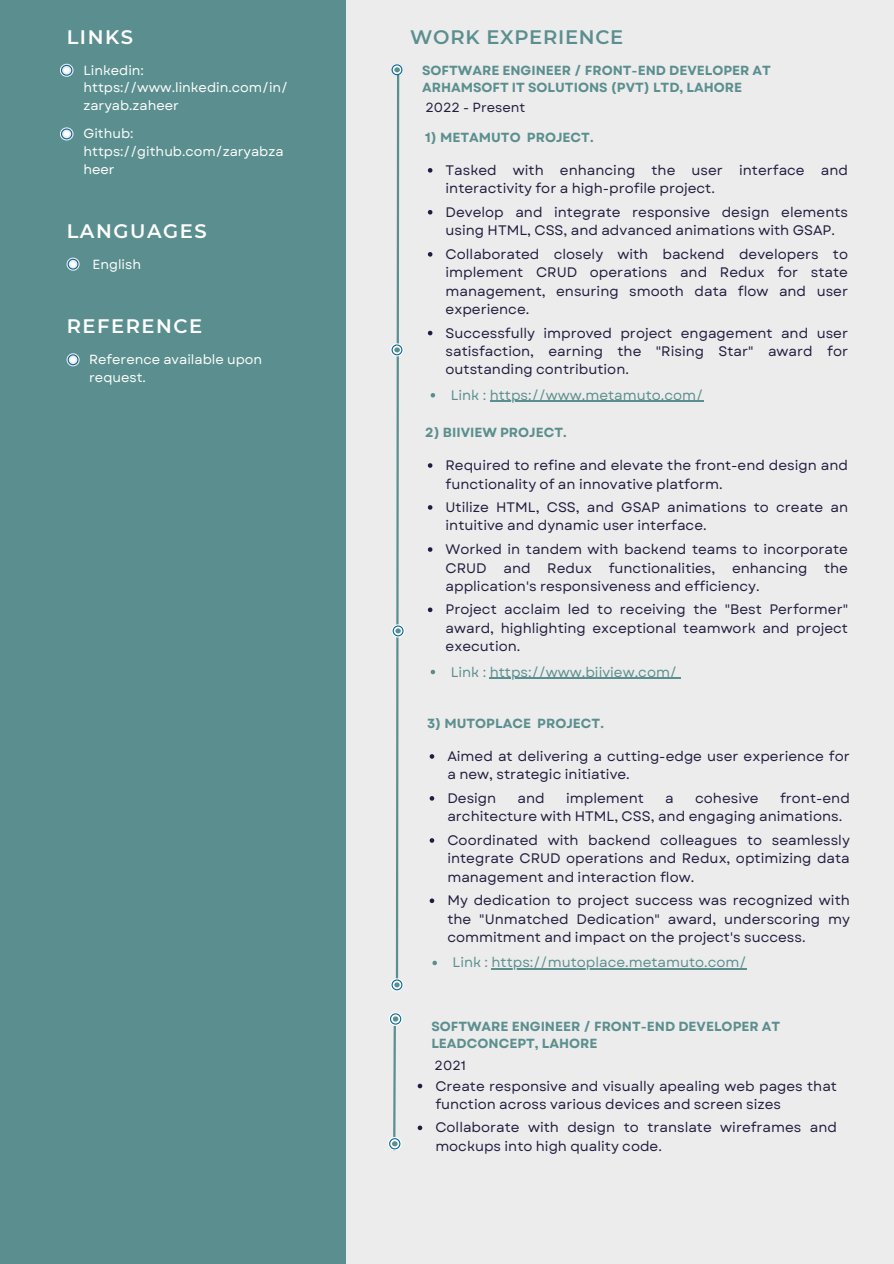
<style>
.page{position:relative;width:894px;height:1264px;background:#fff}
.page>*{position:absolute;margin:0;border:0;box-sizing:border-box;transform-origin:0 0}
.t1{font:600 19.5px "Montserrat";letter-spacing:.08em;color:#fff}
.t2{font:600 19.5px "Montserrat";letter-spacing:.035em;color:#5b8f8f}
.t3{font:13.8px/18.5px "Garet";color:#211d3f}
.t4{font:13.8px "Garet";color:#5b8f8f}
.t5{font:700 13.2px/17.5px "Garet";color:#5b8f8f}
.t6{font:13.2px/17.5px "Garet";color:#fff}
.t7{font:13.2px "Garet";color:#211e3e}
</style>
<div class="page">
<div style="left:0;top:0;width:893px;height:1263px;background:#edecec"></div>
<div style="left:0;top:0;width:345px;height:1263px;background:#5b8f8f"></div>
<svg style="left:60px;top:64px;width:14px;height:13px"></svg>
<svg style="left:61px;top:65px;width:11px;height:11px"></svg>
<div style="left:390px;top:343px;width:13px;height:13px;background:#f4f3f3;border-radius:50%"></div>
<svg style="left:428px;top:168px;width:4px;height:5px"></svg>
<svg style="left:428px;top:210px;width:4px;height:4px"></svg>
<svg style="left:428px;top:252px;width:4px;height:5px"></svg>
<svg style="left:428px;top:331px;width:4px;height:4px"></svg>
<svg style="left:430px;top:393px;width:5px;height:4px"></svg>
<hr style="left:489px;top:401px;width:214px;height:1px;background:#5b8f8f">
<svg style="left:428px;top:463px;width:4px;height:5px"></svg>
<svg style="left:428px;top:505px;width:4px;height:4px"></svg>
<svg style="left:428px;top:547px;width:4px;height:5px"></svg>
<svg style="left:428px;top:607px;width:4px;height:5px"></svg>
<svg style="left:430px;top:669px;width:5px;height:5px"></svg>
<hr style="left:489px;top:677px;width:188px;height:1px;background:#5b8f8f">
<svg style="left:60px;top:127px;width:14px;height:13px"></svg>
<svg style="left:61px;top:128px;width:11px;height:11px"></svg>
<svg style="left:66px;top:257px;width:14px;height:14px"></svg>
<svg style="left:68px;top:259px;width:10px;height:11px"></svg>
<svg style="left:66px;top:353px;width:14px;height:13px"></svg>
<svg style="left:68px;top:354px;width:10px;height:11px"></svg>
<svg style="left:429px;top:754px;width:5px;height:4px"></svg>
<svg style="left:429px;top:796px;width:5px;height:4px"></svg>
<svg style="left:429px;top:838px;width:5px;height:4px"></svg>
<svg style="left:429px;top:898px;width:5px;height:5px"></svg>
<svg style="left:432px;top:960px;width:5px;height:5px"></svg>
<hr style="left:491px;top:968px;width:255px;height:1px;background:#5b8f8f">
<svg style="left:391px;top:64px;width:12px;height:926px"></svg>
<svg style="left:417px;top:1083px;width:5px;height:5px"></svg>
<svg style="left:417px;top:1125px;width:5px;height:5px"></svg>
<svg style="left:389px;top:1013px;width:12px;height:138px"></svg>
<p class="t1" style="left:67px;top:25px;width:68px">LINKS</p>
<p class="t2" style="left:410px;top:25px;width:214px">WORK EXPERIENCE</p>
<h1 class="t5" style="left:422px;top:61px;width:350px">SOFTWARE ENGINEER / FRONT-END DEVELOPER AT<br>ARHAMSOFT IT SOLUTIONS (PVT) LTD, LAHORE</h1>
<p class="t7" style="left:425px;top:98px;width:101px">2022 - Present</p>
<h1 class="t6" style="left:83px;top:61px;width:206px">Linkedin: https://www.linkedin.com/in/ zaryab.zaheer</h1>
<p class="t6" style="left:83px;top:125px;width:201px">Github: https://github.com/zaryabza heer</p>
<p class="t1" style="left:67px;top:219px;width:141px">LANGUAGES</p>
<p class="t6" style="left:92px;top:255px;width:50px">English</p>
<h2 class="t1" style="left:67px;top:314px;width:137px">REFERENCE</h2>
<p class="t6" style="left:89px;top:351px;width:174px">Reference available upon request.</p>
<p class="t5" style="left:425px;top:128px;width:170px">1) METAMUTO PROJECT.</p>
<h1 class="t3" style="left:445px;top:161px;width:404px">Tasked with enhancing the user interface and interactivity for a high-profile project.</h1>
<h1 class="t3" style="left:445px;top:203px;width:404px">Develop and integrate responsive design elements using HTML, CSS, and advanced animations with GSAP.</h1>
<h2 class="t3" style="left:445px;top:245px;width:404px;text-align:justify">Collaborated closely with backend developers to implement CRUD operations and Redux for state management, ensuring smooth data flow and user experience.</h2>
<p class="t3" style="left:445px;top:324px;width:404px;text-align:justify">Successfully improved project engagement and user satisfaction, earning the "Rising Star" award for outstanding contribution.</p>
<h2 class="t4" style="left:450px;top:385px;width:254px">Link : https://www.metamuto.com/</h2>
<p class="t5" style="left:425px;top:423px;width:143px">2) BIIVIEW PROJECT.</p>
<p class="t3" style="left:445px;top:456px;width:404px">Required to refine and elevate the front-end design and functionality of an innovative platform.</p>
<p class="t3" style="left:445px;top:498px;width:404px">Utilize HTML, CSS, and GSAP animations to create an intuitive and dynamic user interface.</p>
<p class="t3" style="left:445px;top:540px;width:404px;text-align:justify">Worked in tandem with backend teams to incorporate CRUD and Redux functionalities, enhancing the application's responsiveness and efficiency.</p>
<h2 class="t3" style="left:445px;top:600px;width:404px;text-align:justify">Project acclaim led to receiving the "Best Performer" award, highlighting exceptional teamwork and project execution.</h2>
<p class="t4" style="left:450px;top:661px;width:228px">Link : https://www.biiview.com/</p>
<p class="t5" style="left:427px;top:714px;width:178px">3) MUTOPLACE PROJECT.</p>
<p class="t3" style="left:447px;top:747px;width:404px">Aimed at delivering a cutting-edge user experience for a new, strategic initiative.</p>
<p class="t3" style="left:447px;top:789px;width:50px">Design</p>
<p class="t3" style="left:517px;top:789px;width:29px">and</p>
<p class="t3" style="left:566px;top:789px;width:79px">implement</p>
<p class="t3" style="left:665px;top:789px;width:10px">a</p>
<p class="t3" style="left:695px;top:789px;width:65px">cohesive</p>
<p class="t3" style="left:447px;top:789px;width:404px;text-indent:332px">front-end architecture with HTML, CSS, and engaging animations.</p>
<p class="t3" style="left:447px;top:831px;width:404px;text-align:justify">Coordinated with backend colleagues to seamlessly integrate CRUD operations and Redux, optimizing data management and interaction flow.</p>
<h2 class="t3" style="left:447px;top:891px;width:404px;text-align:justify">My dedication to project success was recognized with the "Unmatched Dedication" award, underscoring my commitment and impact on the project's success.</h2>
<p class="t4" style="left:452px;top:952px;width:295px">Link : https://mutoplace.metamuto.com/</p>
<p class="t5" style="left:431px;top:1017px;width:350px">SOFTWARE ENGINEER / FRONT-END DEVELOPER AT<br>LEADCONCEPT, LAHORE</p>
<p class="t7" style="left:434px;top:1055px;width:33px">2021</p>
<p class="t3" style="left:435px;top:1076px;width:403px">Create responsive and visually apealing web pages that function across various devices and screen sizes</p>
<p class="t3" style="left:435px;top:1118px;width:403px">Collaborate with design to translate wireframes and mockups into high quality code.</p>
</div>
